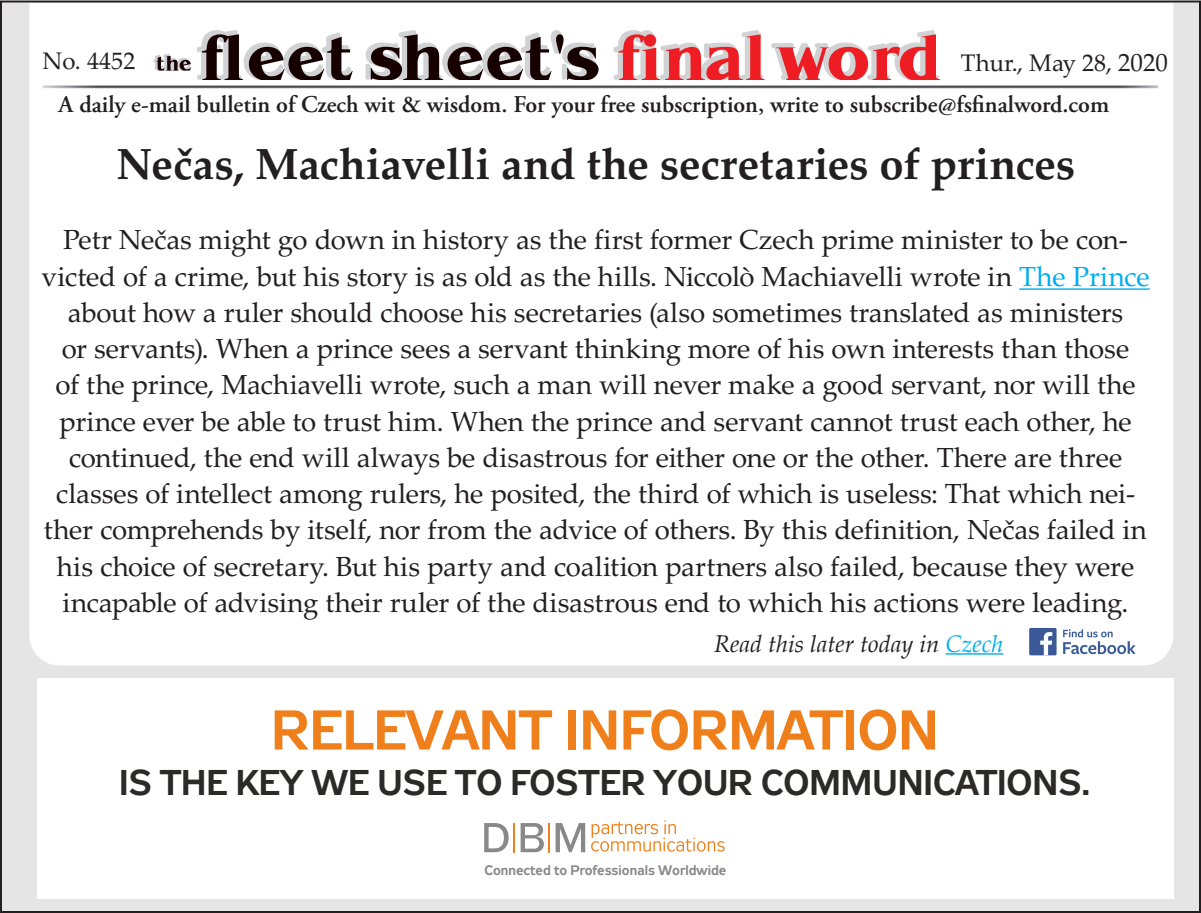
<style>
.page{position:relative;width:1201px;height:913px;background:#fff}
.page>*{position:absolute;margin:0;border:0;box-sizing:border-box;transform-origin:0 0}
.t1{font:55.8px "Zeppelin 33";color:#ef7f1a}
.t2{font:700 43.6px "Palatino LTCE";color:#231f20}
.t3{font:35.6px "Zeppelin 33";color:#2b2a29}
.t4{font:27.6px/36.2px "Palatino LTCE";letter-spacing:-.005em;color:#231f20;text-align:center}
.t5{font:600 24px "Adobe Garamond Pro";color:#231f20}
.t6{font:italic 24px "Palatino";color:#231f20}
.t7{font:24px "Palatino LTCE";letter-spacing:.005em;color:#231f20}
.t8{font:13.8px "Zeppelin 33";color:#898989}
.s1{font-size:25px}
.s2{color:#00aeef}
</style>
<div class="page">
<div style="left:1px;top:1px;width:1198px;height:910px;background:#e5e5e5"></div>
<div style="left:28px;top:1px;width:1146px;height:665px;background:#fff"></div>
<img style="left:40px;top:83px;width:1120px;height:7px">
<svg style="left:153px;top:30px;width:446px;height:50px;background:#aaa3a4"></svg>
<svg style="left:611px;top:30px;width:328px;height:50px;background:#eda0a3"></svg>
<hr style="left:945px;top:653px;width:58px;height:1px;background:#00aeef">
<svg style="left:1062px;top:629px;width:73px;height:25px;background:#c8d1e2"></svg>
<div style="left:1028px;top:627px;width:28px;height:28px;background:#3b5998;border-radius:2px"></div>
<svg style="left:1040px;top:632px;width:12px;height:23px"></svg>
<hr style="left:1019px;top:288px;width:130px;height:2px;background:#00aeef">
<div style="left:37px;top:677px;width:1136px;height:220px;background:#fff"></div>
<svg style="left:591px;top:820px;width:133px;height:31px"></svg>
<svg style="left:484px;top:823px;width:101px;height:28px"></svg>
<p class="t7" style="left:42px;top:47px;width:94px">No. 4452</p>
<p class="t7" style="left:960px;top:49px;width:209px">Thur., May 28, <span class="s1">2020</span></p>
<p class="t5" style="left:59px;top:90px;width:1051px">A daily e-mail bulletin of Czech wit &amp; wisdom. For your free subscription, write to subscribe@fsfinalword.com</p>
<p class="t2" style="left:116px;top:138px;width:960px">Nečas, Machiavelli and the secretaries of princes</p>
<p class="t4" style="left:42px;top:222px;width:1109px">Petr Nečas might go down in history as the first former Czech prime minister to be con&shy;victed of a crime, but his story is as old as the hills. Niccolò Machiavelli wrote in <span class="s2">The Prince </span>about how a ruler should choose his secretaries (also sometimes translated as ministers<br>or servants). When a prince sees a servant thinking more of his own interests than those<br>of the prince, Machiavelli wrote, such a man will never make a good servant, nor will the prince ever be able to trust him. When the prince and servant cannot trust each other, he continued, the end will always be disastrous for either one or the other. There are three classes of intellect among rulers, he posited, the third of which is useless: That which nei&shy;ther comprehends by itself, nor from the advice of others. By this definition, Nečas failed in his choice of secretary. But his party and coalition partners also failed, because they were incapable of advising their ruler of the disastrous end to which his actions were leading.</p>
<p class="t6" style="left:714px;top:623px;width:291px">Read this later today in <span class="s2">Czech</span></p>
<p class="t1" style="left:271px;top:698px;width:669px">RELEVANT INFORMATION</p>
<p class="t3" style="left:119px;top:762px;width:972px">IS THE KEY WE USE TO FOSTER YOUR COMMUNICATIONS.</p>
<p class="t8" style="left:484px;top:862px;width:243px">Connected to Professionals Worldwide</p>
</div>
